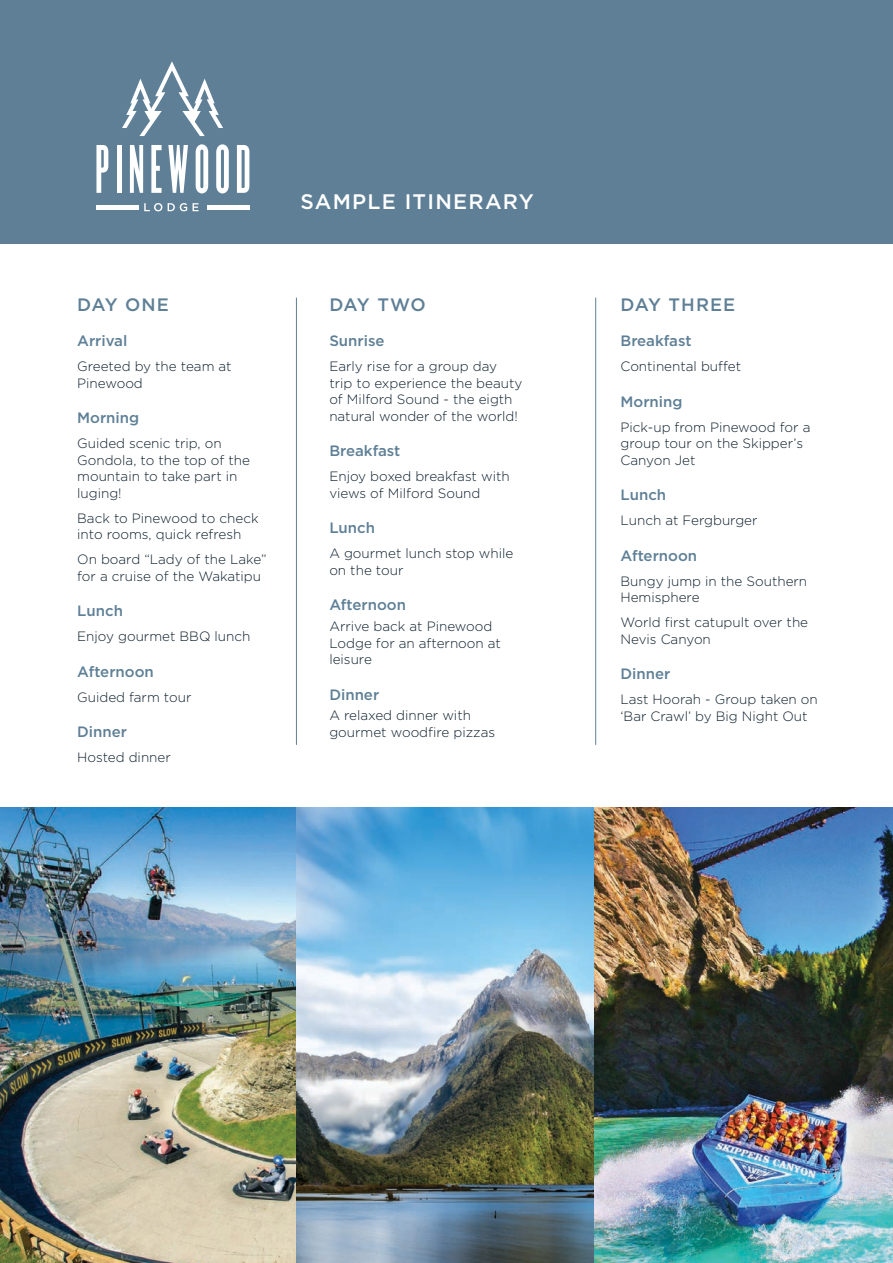
<style>
.page{position:relative;width:893px;height:1263px;background:#fff}
.page>*{position:absolute;margin:0;border:0;box-sizing:border-box;transform-origin:0 0}
.Menu_Title{font:500 21px "Gotham HTF";letter-spacing:.06em;color:#fff}
.Menu_Title-2{font:500 18px "Gotham HTF";letter-spacing:.04em;color:#5e7f96}
.Menu_Title-3{font:500 18px "Gotham HTF";letter-spacing:.06em;color:#5e7f96}
.Menu_Title-4{font:500 15px "Gotham HTF";color:#5e7f96}
.Menu_sub_header{font:500 15px "Gotham HTF";color:#5e7f96}
.Menu_item{font:500 15px "Gotham HTF";color:#5e7f96}
.Menu_item-2{font:300 13.5px/16.5px "Gotham HTF";color:#0d1f2c}
</style>
<div class="page">
<div style="left:0;top:0;width:893px;height:243px;background:#5e7f96"></div>
<hr style="left:96px;top:205px;width:43px;height:4px;background:#fff">
<hr style="left:208px;top:205px;width:42px;height:4px;background:#fff">
<svg style="left:96px;top:145px;width:12px;height:48px"></svg>
<hr style="left:117px;top:145px;width:4px;height:48px;background:#fff">
<svg style="left:130px;top:145px;width:13px;height:48px"></svg>
<svg style="left:151px;top:145px;width:11px;height:48px"></svg>
<svg style="left:168px;top:145px;width:20px;height:48px"></svg>
<svg style="left:196px;top:144px;width:12px;height:49px"></svg>
<svg style="left:216px;top:144px;width:13px;height:49px"></svg>
<svg style="left:237px;top:145px;width:12px;height:48px"></svg>
<svg style="left:144px;top:203px;width:18px;height:8px"></svg>
<svg style="left:168px;top:203px;width:19px;height:8px"></svg>
<svg style="left:193px;top:203px;width:6px;height:8px"></svg>
<svg style="left:122px;top:61px;width:101px;height:75px"></svg>
<img style="left:0;top:808px;width:893px;height:455px">
<hr style="left:296px;top:298px;width:1px;height:447px;background:#5e7f96">
<hr style="left:595px;top:298px;width:1px;height:447px;background:#5e7f96">
<p class="Menu_Title-2" style="left:77px;top:294px;width:93px">DAY ONE</p>
<p class="Menu_Title-4" style="left:77px;top:332px;width:52px">Arrival</p>
<p class="Menu_item-2" style="left:77px;top:358px;width:156px">Greeted by the team at<br>Pinewood</p>
<p class="Menu_Title-4" style="left:77px;top:409px;width:64px">Morning</p>
<p class="Menu_item-2" style="left:77px;top:435px;width:174px">Guided scenic trip, on<br>Gondola, to the top of the mountain to take part in luging!</p>
<p class="Menu_item-2" style="left:77px;top:509px;width:183px">Back to Pinewood to check into rooms, quick refresh</p>
<p class="Menu_item-2" style="left:77px;top:551px;width:191px">On board “Lady of the Lake” for a cruise of the Wakatipu</p>
<p class="Menu_Title-4" style="left:77px;top:602px;width:47px">Lunch</p>
<p class="Menu_item-2" style="left:77px;top:628px;width:175px">Enjoy gourmet BBQ lunch</p>
<p class="Menu_Title-4" style="left:77px;top:663px;width:78px">Afternoon</p>
<p class="Menu_item-2" style="left:77px;top:689px;width:116px">Guided farm tour</p>
<p class="Menu_Title-4" style="left:77px;top:723px;width:51px">Dinner</p>
<p class="Menu_item-2" style="left:77px;top:749px;width:95px">Hosted dinner</p>
<p class="Menu_Title" style="left:300px;top:190px;width:235px">SAMPLE ITINERARY</p>
<p class="Menu_Title-2" style="left:329px;top:294px;width:98px">DAY TWO</p>
<p class="Menu_Title-4" style="left:329px;top:332px;width:57px">Sunrise</p>
<p class="Menu_item-2" style="left:329px;top:358px;width:195px">Early rise for a group day trip to experience the beauty of Milford Sound - the eigth natural wonder of the world!</p>
<p class="Menu_Title-4" style="left:329px;top:442px;width:73px">Breakfast</p>
<p class="Menu_item-2" style="left:329px;top:468px;width:182px">Enjoy boxed breakfast with views of Milford Sound</p>
<p class="Menu_item" style="left:329px;top:519px;width:47px">Lunch</p>
<p class="Menu_item-2" style="left:329px;top:545px;width:185px">A gourmet lunch stop while on the tour</p>
<p class="Menu_sub_header" style="left:329px;top:596px;width:78px">Afternoon</p>
<p class="Menu_item-2" style="left:329px;top:618px;width:173px">Arrive back at Pinewood<br>Lodge for an afternoon at leisure</p>
<p class="Menu_sub_header" style="left:329px;top:686px;width:51px">Dinner</p>
<p class="Menu_item-2" style="left:329px;top:707px;width:167px">A relaxed dinner with gourmet woodfire pizzas</p>
<p class="Menu_Title-3" style="left:620px;top:294px;width:116px">DAY THREE</p>
<p class="Menu_Title-4" style="left:620px;top:332px;width:73px">Breakfast</p>
<p class="Menu_item-2" style="left:620px;top:358px;width:122px">Continental buffet</p>
<p class="Menu_Title-4" style="left:620px;top:393px;width:64px">Morning</p>
<p class="Menu_item-2" style="left:620px;top:419px;width:191px">Pick-up from Pinewood for a group tour on the Skipper’s<br>Canyon Jet</p>
<p class="Menu_Title-4" style="left:620px;top:486px;width:47px">Lunch</p>
<p class="Menu_item-2" style="left:620px;top:512px;width:139px">Lunch at Fergburger</p>
<p class="Menu_Title-4" style="left:620px;top:547px;width:78px">Afternoon</p>
<p class="Menu_item-2" style="left:620px;top:573px;width:188px">Bungy jump in the Southern<br>Hemisphere</p>
<p class="Menu_item-2" style="left:620px;top:614px;width:189px">World first catupult over the<br>Nevis Canyon</p>
<p class="Menu_Title-4" style="left:620px;top:665px;width:51px">Dinner</p>
<p class="Menu_item-2" style="left:620px;top:691px;width:199px">Last Hoorah - Group taken on ‘Bar Crawl’ by Big Night Out</p>
</div>
